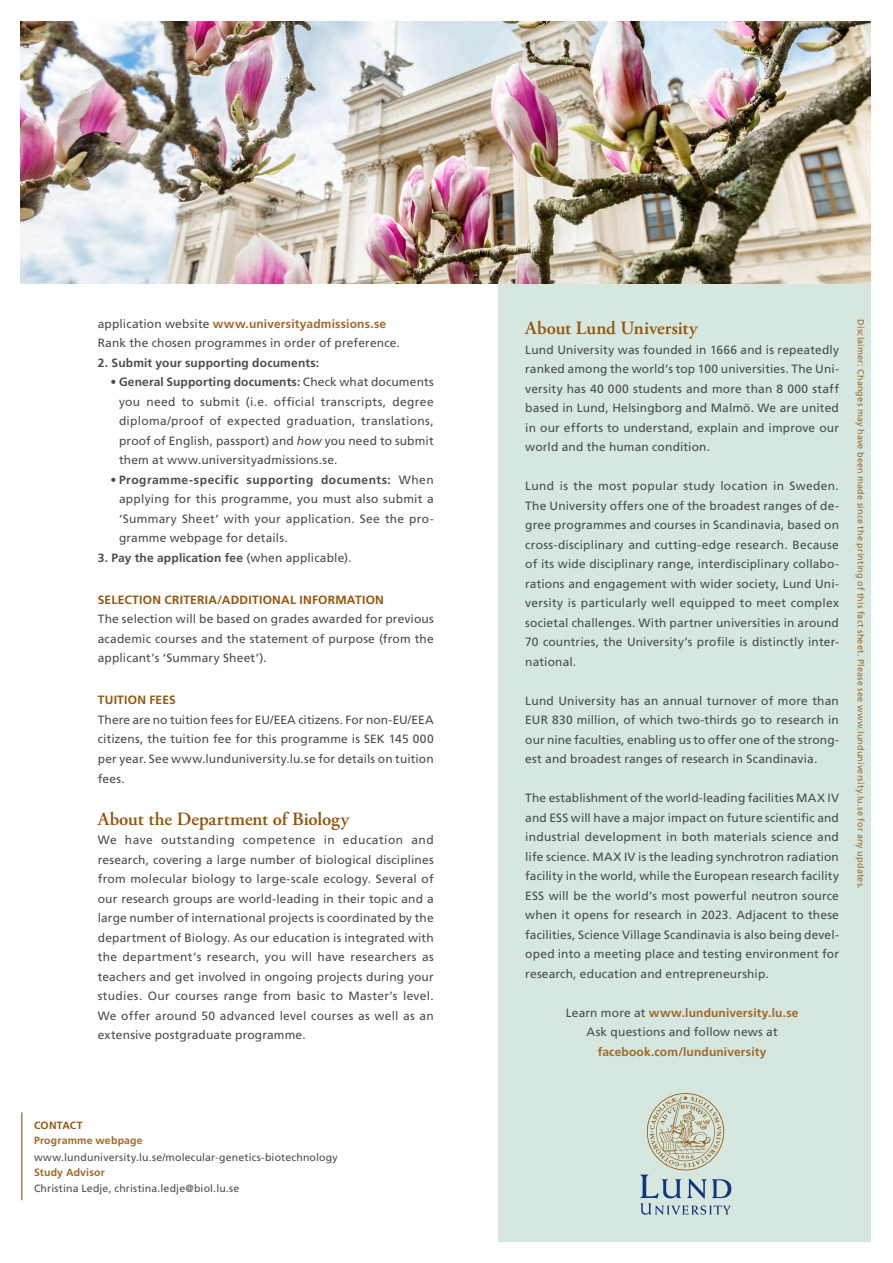
<style>
.page{position:relative;width:893px;height:1263px;background:#fff}
.page>*{position:absolute;margin:0;border:0;box-sizing:border-box;transform-origin:0 0}
.SubHEADLINE{font:600 18.75px "Adobe Garamond Pro";letter-spacing:-.005em;color:#94550c}
.kurser_bodycopy{font:600 18.75px "Adobe Garamond Pro";color:#94550c}
.kurser_bodycopy-2{font:12px/19.5px "Frutiger LT Std";letter-spacing:.015em;color:#4b4c4d;text-align:justify}
.kurser_bodycopy-3{font:700 12px "Frutiger LT Std";letter-spacing:.015em;color:#a16829}
.kurser_bodycopy-4{font:700 12px "Frutiger LT Std";letter-spacing:.015em;color:#4b4c4d}
.SubHeadline_2{font:700 12px "Frutiger LT Std";letter-spacing:.02em;color:#94550c}
.Contact{font:10.5px "Frutiger LT Std";letter-spacing:.015em;color:#4b4c4d}
.Contact-2{font:700 10.5px "Frutiger LT Std";letter-spacing:.02em;color:#a16829}
.SubHEADLINE-2{font:700 10.5px "Frutiger LT Std";letter-spacing:.02em;color:#94550c}
.Contact-3{font:9px "Frutiger LT Std";letter-spacing:.02em;color:#a16829}
.s1{font-weight:400;color:#4b4c4d}
.s2{font-weight:700}
.s3{font-style:italic}
.s4{font-weight:400}
</style>
<div class="page">
<hr style="left:21px;top:1112px;width:1px;height:88px;background:#94550c">
<div style="left:498px;top:283px;width:373px;height:959px;background:#d5e7de"></div>
<img style="left:20px;top:22px;width:851px;height:261px">
<svg style="left:640px;top:1093px;width:91px;height:122px"></svg>
<p class="kurser_bodycopy-3" style="left:98px;top:317px;width:290px"><span class="s1">application website</span> www.universityadmissions.se</p>
<p class="kurser_bodycopy-2" style="left:98px;top:334px;width:304px">Rank the chosen programmes in order of preference.</p>
<p class="kurser_bodycopy-4" style="left:98px;top:356px;width:223px">2. Submit your supporting documents:</p>
<p class="kurser_bodycopy-2" style="left:119px;top:373px;width:316px;text-indent:-9px">• <span class="s2">General Supporting documents:</span> Check what documents you need to submit (i.e. official transcripts, degree diploma/proof of expected graduation, translations, proof of English, passport) and <span class="s3">how</span> you need to submit them at www.universityadmissions.se.</p>
<p class="kurser_bodycopy-2" style="left:119px;top:470px;width:316px;text-indent:-9px">• <span class="s2">Programme-specific supporting documents:</span> When applying for this programme, you must also submit a ‘Summary Sheet’ with your application. See the pro&shy;gramme webpage for details.</p>
<p class="kurser_bodycopy-4" style="left:98px;top:551px;width:255px">3. Pay the application fee <span class="s4">(when applicable).</span></p>
<p class="SubHeadline_2" style="left:98px;top:593px;width:288px">SELECTION CRITERIA/ADDITIONAL INFORMATION</p>
<p class="kurser_bodycopy-2" style="left:98px;top:610px;width:337px">The selection will be based on grades awarded for previous academic courses and the statement of purpose (from the applicant’s ‘Summary Sheet’).</p>
<p class="SubHeadline_2" style="left:98px;top:693px;width:80px">TUITION FEES</p>
<p class="kurser_bodycopy-2" style="left:98px;top:710px;width:337px">There are no tuition fees for EU/EEA citizens. For non-EU/EEA citizens, the tuition fee for this programme is SEK 145 000 per year. See www.lunduniversity.lu.se for details on tuition fees.</p>
<p class="SubHEADLINE" style="left:98px;top:808px;width:253px">About the Department of Biology</p>
<p class="kurser_bodycopy-2" style="left:98px;top:830px;width:337px">We have outstanding competence in education and research, covering a large number of biological disciplines from molecular biology to large-scale ecology. Several of our research groups are world-leading in their topic and a large number of international projects is coordinated by the department of Biology. As our education is integrated with the department’s research, you will have researchers as teachers and get involved in ongoing projects during your studies. Our courses range from basic to Master’s level.<br>We offer around 50 advanced level courses as well as an extensive postgraduate programme.</p>
<p class="SubHEADLINE-2" style="left:34px;top:1119px;width:50px">CONTACT</p>
<p class="Contact-2" style="left:34px;top:1134px;width:110px">Programme webpage</p>
<p class="Contact" style="left:34px;top:1151px;width:305px">www.lunduniversity.lu.se/molecular-genetics-biotechnology</p>
<p class="Contact-2" style="left:34px;top:1166px;width:72px">Study Advisor</p>
<p class="Contact" style="left:34px;top:1182px;width:207px">Christina Ledje, christina.ledje@biol.lu.se</p>
<p class="kurser_bodycopy" style="left:525px;top:317px;width:174px">About Lund University</p>
<p class="kurser_bodycopy-2" style="left:525px;top:340px;width:315px">Lund University was founded in 1666 and is repeatedly ranked among the world’s top 100 universities. The Uni&shy;versity has 40 000 students and more than 8 000 staff based in Lund, Helsingborg and Malmö. We are united in our efforts to understand, explain and improve our world and the human condition.</p>
<p class="kurser_bodycopy-2" style="left:525px;top:476px;width:315px">Lund is the most popular study location in Sweden.<br>The University offers one of the broadest ranges of de&shy;gree programmes and courses in Scandinavia, based on cross-disciplinary and cutting-edge research. Because of its wide disciplinary range, interdisciplinary collabo&shy;rations and engagement with wider society, Lund Uni&shy;versity is particularly well equipped to meet complex societal challenges. With partner universities in around 70 countries, the University’s profile is distinctly inter&shy;national.</p>
<p class="kurser_bodycopy-2" style="left:525px;top:691px;width:315px">Lund University has an annual turnover of more than EUR 830 million, of which two-thirds go to research in our nine faculties, enabling us to offer one of the strong&shy;est and broadest ranges of research in Scandinavia.</p>
<p class="kurser_bodycopy-2" style="left:525px;top:788px;width:315px">The establishment of the world-leading facilities MAX IV and ESS will have a major impact on future scientific and industrial development in both materials science and life science. MAX IV is the leading synchrotron radiation facility in the world, while the European research facility ESS will be the world’s most powerful neutron source when it opens for research in 2023. Adjacent to these facilities, Science Village Scandinavia is also being devel&shy;oped into a meeting place and testing environment for research, education and entrepreneurship.</p>
<p class="kurser_bodycopy-3" style="left:566px;top:1005px;width:234px"><span class="s1">Learn more at</span> www.lunduniversity.lu.se</p>
<p class="kurser_bodycopy-2" style="left:587px;top:1022px;width:193px">Ask questions and follow news at</p>
<p class="kurser_bodycopy-3" style="left:598px;top:1044px;width:170px">facebook.com/lunduniversity</p>
<p class="Contact-3" style="left:866px;top:319px;width:571px;rotate:90deg">Disclaimer: Changes may have been made since the printing of this fact sheet. Please see www.lunduniversity.lu.se for any updates.</p>
</div>
